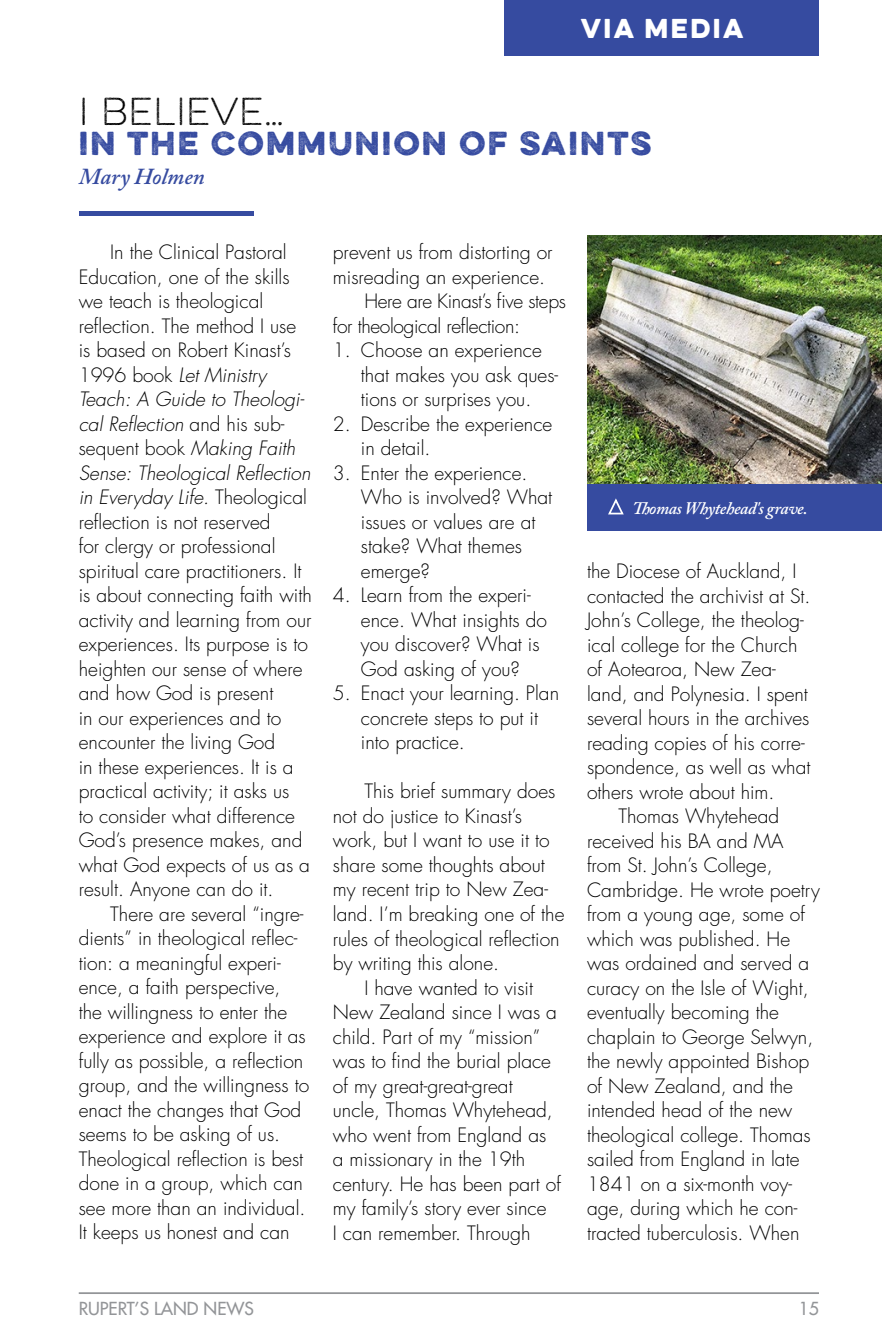
<style>
.page{position:relative;width:882px;height:1339px;background:#fff}
.page>*{position:absolute;margin:0;border:0;box-sizing:border-box;transform-origin:0 0}
.t1{font:100 35px "Eveleth";color:#000}
.t2{font:29.75px "Eveleth";letter-spacing:.075em;color:#364ba0}
.t3{font:24.5px "Eveleth Clean";letter-spacing:.1em;color:#fff}
.t4{font:italic 600 22.75px "Adobe Caslon Pro";color:#364ba0}
.t5{font:300 19.25px/24.5px "Futura LT";color:#000}
.t6{font:300 19.25px "Futura LT";letter-spacing:-.02em;color:#000}
.t7{font:italic 600 17.5px "Adobe Caslon Pro";letter-spacing:-.02em;color:#fff}
.t8{font:17.5px "Futura LT";color:#939598}
.s1{font-style:italic}
</style>
<div class="page">
<hr style="left:79px;top:1292px;width:740px;height:2px;background:#939598">
<div style="left:504px;top:0;width:315px;height:55px;background:#364ba0"></div>
<div style="left:79px;top:211px;width:175px;height:5px;background:#364ba0"></div>
<img style="left:587px;top:235px;width:295px;height:249px">
<div style="left:587px;top:484px;width:295px;height:46px;background:#364ba0"></div>
<svg style="left:608px;top:498px;width:16px;height:17px"></svg>
<p class="t3" style="left:581px;top:10px;width:164px">VIA MEDIA</p>
<h1 class="t1" style="left:79px;top:87px;width:207px">I BELIEVE…</h1>
<h2 class="t2" style="left:79px;top:120px;width:574px">IN THE COMMUNION OF SAINTS</h2>
<p class="t4" style="left:79px;top:163px;width:128px">Mary Holmen</p>
<p class="t5" style="left:79px;top:240px;width:235px;text-indent:31px">In the Clinical Pastoral<br>Education, one of the skills we teach is theological reflection. The method I use is based on Robert Kinast’s<br>1996 book <span class="s1">Let Ministry<br>Teach: A Guide to Theologi&shy;cal Reflection</span> and his sub&shy;sequent book <span class="s1">Making Faith<br>Sense: Theological Reflection in Everyday Life.</span> Theological reflection is not reserved<br>for clergy or professional spiritual care practitioners. It is about connecting faith with activity and learning from our experiences. Its purpose is to heighten our sense of where and how God is present<br>in our experiences and to encounter the living God<br>in these experiences. It is a practical activity; it asks us<br>to consider what difference<br>God’s presence makes, and what God expects of us as a result. Anyone can do it.</p>
<p class="t5" style="left:79px;top:902px;width:232px;text-indent:31px">There are several “ingre&shy;dients” in theological reflec&shy;tion: a meaningful experi&shy;ence, a faith perspective,<br>the willingness to enter the experience and explore it as fully as possible, a reflection group, and the willingness to enact the changes that God seems to be asking of us.<br>Theological reflection is best done in a group, which can see more than an individual.<br>It keeps us honest and can</p>
<p class="t5" style="left:333px;top:241px;width:221px">prevent us from distorting or</p>
<p class="t5" style="left:333px;top:265px;width:214px">misreading an experience.</p>
<p class="t6" style="left:364px;top:290px;width:203px">Here are Kinast’s five steps</p>
<p class="t6" style="left:333px;top:314px;width:189px">for theological reflection:</p>
<p class="t5" style="left:361px;top:339px;width:199px;text-indent:-28px">1. Choose an experience that makes you ask ques&shy;tions or surprises you.</p>
<p class="t5" style="left:361px;top:412px;width:193px;text-indent:-28px">2. Describe the experience in detail.</p>
<p class="t5" style="left:361px;top:461px;width:193px;text-indent:-28px">3. Enter the experience.<br>Who is involved? What issues or values are at stake? What themes emerge?</p>
<p class="t5" style="left:361px;top:584px;width:188px;text-indent:-28px">4. Learn from the experi&shy;ence. What insights do you discover? What is<br>God asking of you?</p>
<p class="t5" style="left:361px;top:682px;width:200px;text-indent:-28px">5. Enact your learning. Plan concrete steps to put it into practice.</p>
<p class="t5" style="left:364px;top:780px;width:193px">This brief summary does</p>
<p class="t5" style="left:333px;top:804px;width:191px">not do justice to Kinast’s</p>
<p class="t5" style="left:333px;top:829px;width:218px">work, but I want to use it to</p>
<p class="t5" style="left:333px;top:853px;width:213px">share some thoughts about</p>
<p class="t5" style="left:333px;top:878px;width:217px">my recent trip to New Zea-</p>
<p class="t5" style="left:333px;top:902px;width:233px">land. I’m breaking one of the</p>
<p class="t5" style="left:333px;top:927px;width:228px">rules of theological reflection</p>
<p class="t5" style="left:333px;top:951px;width:168px">by writing this alone.</p>
<p class="t5" style="left:364px;top:976px;width:170px">I have wanted to visit</p>
<p class="t5" style="left:333px;top:1000px;width:226px">New Zealand since I was a</p>
<p class="t5" style="left:333px;top:1025px;width:209px">child. Part of my “mission”</p>
<p class="t5" style="left:333px;top:1049px;width:220px">was to find the burial place</p>
<p class="t5" style="left:333px;top:1074px;width:181px">of my great-great-great</p>
<p class="t5" style="left:333px;top:1098px;width:222px">uncle, Thomas Whytehead,</p>
<p class="t5" style="left:333px;top:1123px;width:215px">who went from England as</p>
<p class="t5" style="left:333px;top:1147px;width:194px">a missionary in the 19th</p>
<p class="t5" style="left:333px;top:1172px;width:230px">century. He has been part of</p>
<p class="t5" style="left:333px;top:1196px;width:215px">my family’s story ever since</p>
<p class="t5" style="left:333px;top:1221px;width:199px">I can remember. Through</p>
<p class="t7" style="left:632px;top:498px;width:177px">Thomas Whytehead's grave.</p>
<p class="t5" style="left:587px;top:559px;width:211px">the Diocese of Auckland, I</p>
<p class="t5" style="left:587px;top:584px;width:225px">contacted the archivist at St.</p>
<p class="t5" style="left:587px;top:608px;width:218px">John’s College, the theolog-</p>
<p class="t5" style="left:587px;top:633px;width:212px">ical college for the Church</p>
<p class="t5" style="left:587px;top:657px;width:190px">of Aotearoa, New Zea-</p>
<p class="t5" style="left:587px;top:682px;width:222px">land, and Polynesia. I spent</p>
<p class="t5" style="left:587px;top:706px;width:224px">several hours in the archives</p>
<p class="t5" style="left:587px;top:731px;width:219px">reading copies of his corre-</p>
<p class="t5" style="left:587px;top:755px;width:225px">spondence, as well as what</p>
<p class="t5" style="left:587px;top:780px;width:189px">others wrote about him.</p>
<p class="t5" style="left:619px;top:804px;width:162px">Thomas Whytehead</p>
<p class="t5" style="left:587px;top:829px;width:198px">received his BA and MA</p>
<p class="t5" style="left:587px;top:853px;width:187px">from St. John’s College,</p>
<p class="t5" style="left:587px;top:878px;width:234px">Cambridge. He wrote poetry</p>
<p class="t5" style="left:587px;top:902px;width:220px">from a young age, some of</p>
<p class="t5" style="left:587px;top:927px;width:205px">which was published. He</p>
<p class="t5" style="left:587px;top:951px;width:224px">was ordained and served a</p>
<p class="t5" style="left:587px;top:976px;width:223px">curacy on the Isle of Wight,</p>
<p class="t5" style="left:587px;top:1000px;width:194px">eventually becoming the</p>
<p class="t5" style="left:587px;top:1025px;width:228px">chaplain to George Selwyn,</p>
<p class="t5" style="left:587px;top:1049px;width:224px">the newly appointed Bishop</p>
<p class="t5" style="left:587px;top:1074px;width:208px">of New Zealand, and the</p>
<p class="t5" style="left:587px;top:1098px;width:207px">intended head of the new</p>
<p class="t5" style="left:587px;top:1123px;width:225px">theological college. Thomas</p>
<p class="t5" style="left:587px;top:1147px;width:214px">sailed from England in late</p>
<p class="t5" style="left:587px;top:1172px;width:207px">1841 on a six-month voy-</p>
<p class="t5" style="left:587px;top:1196px;width:212px">age, during which he con-</p>
<p class="t5" style="left:587px;top:1221px;width:214px">tracted tuberculosis. When</p>
<p class="t8" style="left:79px;top:1297px;width:177px">RUPERT’S LAND NEWS</p>
<p class="t8" style="left:799px;top:1297px;width:22px">15</p>
</div>
